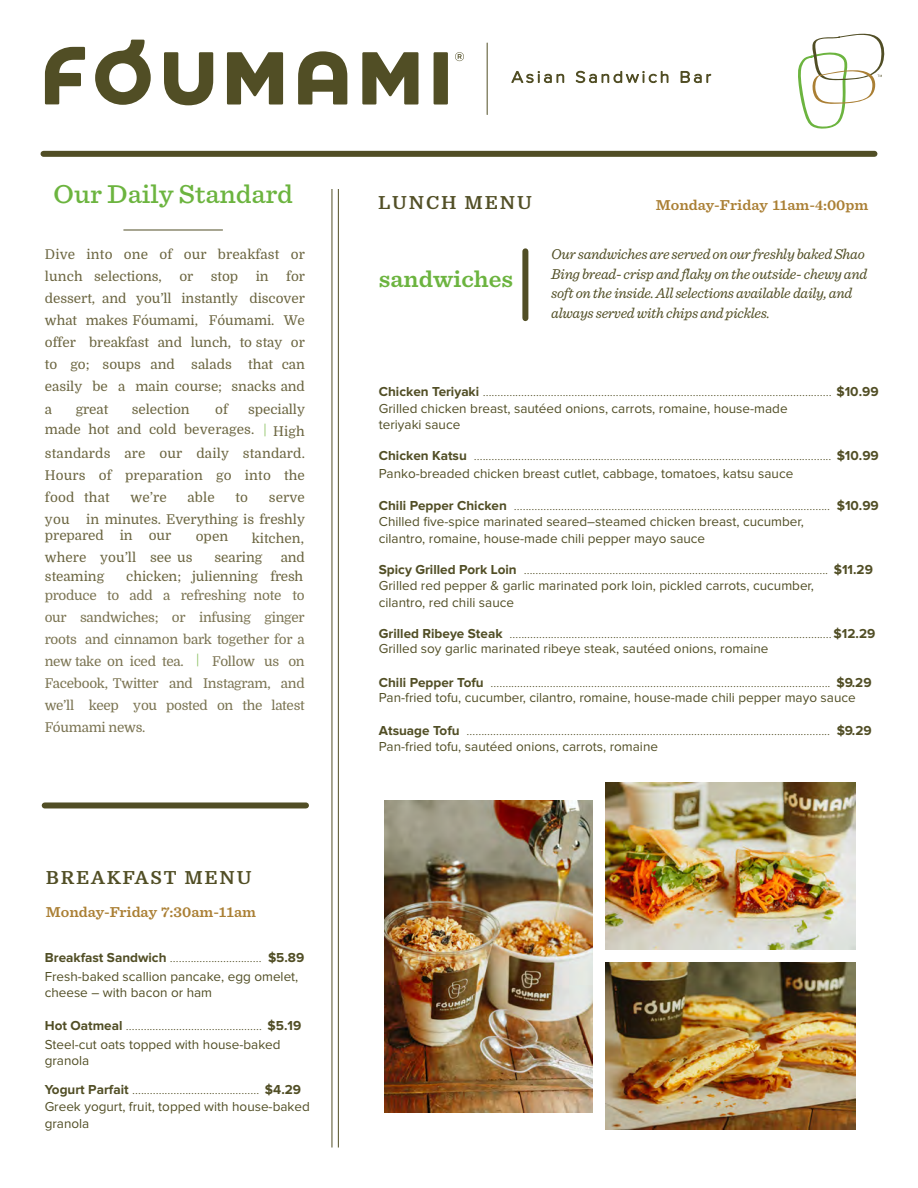
<style>
.page{position:relative;width:918px;height:1188px;background:#fff}
.page>*{position:absolute;margin:0;border:0;box-sizing:border-box;transform-origin:0 0}
.t1{font:500 27px "Sentinel";color:#6cb43f;scale:1.05 1}
.t2{font:600 24px "Sentinel";color:#6cb43f;scale:1.05 1}
.t3{font:700 18px "Domine";letter-spacing:.095em;color:#514e25;scale:1.05 1}
.t4{font:700 18px "Domine";letter-spacing:.1em;color:#524f26;scale:1.05 1}
.t5{font:italic 15px/19.5px "Sentinel";letter-spacing:-.02em;color:#514e25}
.t6{font:600 15px "Sentinel";color:#aa7f34;scale:1.05 1}
.t7{font:300 13.5px "Proxima Nova";color:#514e25}
.t8{font:13.5px/16.5px "Proxima Nova";color:#514e25}
.t9{font:13.5px/22px "Domine";color:#6b6540;text-align:justify}
.t10{font:13.5px/22px "Domine";letter-spacing:-.02em;color:#7a7351;text-align:right}
.t11{font:700 13.5px "Proxima Nova";color:#514e25}
.s1{color:#89c05e}
.s2{color:#6b6540}
.s3{color:#89bf5f}
.s4{font-weight:300}
.s5{font-weight:700}
.s6{font-family:"Minion Pro";font-weight:700}
</style>
<div class="page">
<div style="left:522px;top:251px;width:6px;height:67px;background:#514e25"></div>
<div style="left:44px;top:151px;width:830px;height:6px;background:#514e25"></div>
<hr style="left:487px;top:43px;width:1px;height:72px;background:#514e25">
<hr style="left:338px;top:189px;width:1px;height:959px;background:#514e25">
<hr style="left:332px;top:189px;width:1px;height:959px;background:#514e25">
<hr style="left:124px;top:230px;width:99px;height:1px;background:#514e25">
<svg style="left:511px;top:71px;width:53px;height:12px"></svg>
<svg style="left:575px;top:71px;width:94px;height:12px"></svg>
<svg style="left:680px;top:71px;width:31px;height:12px"></svg>
<svg style="left:95px;top:40px;width:56px;height:65px"></svg>
<svg style="left:164px;top:52px;width:49px;height:53px"></svg>
<svg style="left:434px;top:52px;width:14px;height:53px"></svg>
<svg style="left:227px;top:52px;width:56px;height:53px"></svg>
<svg style="left:362px;top:52px;width:56px;height:53px"></svg>
<svg style="left:45px;top:47px;width:40px;height:57px"></svg>
<svg style="left:298px;top:51px;width:49px;height:54px"></svg>
<svg style="left:455px;top:52px;width:9px;height:9px"></svg>
<svg style="left:798px;top:33px;width:87px;height:96px"></svg>
<div style="left:45px;top:802px;width:261px;height:6px;background:#514e25"></div>
<img style="left:605px;top:963px;width:250px;height:166px">
<img style="left:385px;top:801px;width:207px;height:311px">
<img style="left:605px;top:783px;width:250px;height:166px">
<p class="t1" style="left:54px;top:173px;width:229px">Our Daily Standard</p>
<p class="t9" style="left:45px;top:244px;width:262px">Dive into one of our breakfast or lunch selections,</p>
<p class="t9" style="left:45px;top:266px;width:262px;text-indent:241px">for dessert, and you’ll instantly discover what makes Fóumami, Fóumami. We offer breakfast and lunch, to stay or to go; soups and salads that can easily be a main course; snacks and a</p>
<p class="t9" style="left:179px;top:266px;width:15px">or</p>
<p class="t9" style="left:211px;top:266px;width:29px">stop</p>
<p class="t9" style="left:256px;top:266px;width:14px">in</p>
<p class="t9" style="left:76px;top:398px;width:34px">great</p>
<p class="t9" style="left:132px;top:398px;width:59px">selection</p>
<p class="t9" style="left:215px;top:398px;width:14px">of</p>
<p class="t9" style="left:45px;top:399px;width:262px;line-height:20.5px;text-align:right">specially<br>made hot and cold beverages. <span class="s1">|</span> High</p>
<p class="t9" style="left:45px;top:442px;width:262px">standards are our daily standard.<br>Hours of preparation go into the food that</p>
<p class="t9" style="left:130px;top:486px;width:38px">we’re</p>
<p class="t9" style="left:188px;top:486px;width:29px">able</p>
<p class="t9" style="left:236px;top:486px;width:14px">to</p>
<p class="t9" style="left:45px;top:486px;width:262px;text-align:right">serve<br>you in minutes. Everything is freshly</p>
<p class="t9" style="left:45px;top:525px;width:128px">prepared in our</p>
<p class="t9" style="left:196px;top:526px;width:34px">open</p>
<p class="t9" style="left:252px;top:528px;width:54px">kitchen,</p>
<p class="t9" style="left:45px;top:547px;width:149px">where you’ll see us</p>
<p class="t9" style="left:215px;top:546px;width:49px">searing</p>
<p class="t9" style="left:281px;top:546px;width:26px">and</p>
<p class="t9" style="left:45px;top:565px;width:61px">steaming</p>
<p class="t10" style="left:45px;top:567px;width:262px;line-height:18.8px"><span class="s2">chicken; julienning fresh<br></span>produce to add a refreshing note to</p>
<p class="t10" style="left:45px;top:606px;width:262px;text-align:justify">our sandwiches; or infusing ginger roots and cinnamon bark together for a new take on iced tea. <span class="s3">|</span> Follow us on Facebook, Twitter and Instagram, and we’ll keep you posted on the latest Fóumami news.</p>
<p class="t3" style="left:46px;top:868px;width:198px">BREAKFAST MENU</p>
<p class="t6" style="left:46px;top:901px;width:202px">Monday-Friday 7:30am-11am</p>
<p class="t11" style="left:45px;top:951px;width:261px">Breakfast Sandwich <span class="s4">….....…........…………</span> $5.89</p>
<p class="t8" style="left:45px;top:969px;width:255px">Fresh-baked scallion pancake, egg omelet, cheese – with bacon or ham</p>
<p class="t7" style="left:45px;top:1019px;width:258px"><span class="s5">Hot Oatmeal</span> ….....….....…..…...................… <span class="s5">$5.19</span></p>
<p class="t8" style="left:45px;top:1037px;width:237px">Steel-cut oats topped with house-baked granola</p>
<p class="t7" style="left:45px;top:1083px;width:258px"><span class="s5">Yogurt Parfait</span> ….....…....................………… <span class="s5">$4.29</span></p>
<p class="t8" style="left:45px;top:1099px;width:267px">Greek yogurt, fruit, topped with house-baked granola</p>
<h3 class="t4" style="left:378px;top:193px;width:148px">LUNCH MENU</h3>
<h2 class="t2" style="left:379px;top:261px;width:129px">sandwiches</h2>
<p class="t6" style="left:656px;top:193px;width:204px">Monday-Friday 11am-<span class="s6">4</span>:00pm</p>
<p class="t5" style="left:551px;top:244px;width:318px">Our sandwiches are served on our freshly baked Shao Bing bread- crisp and flaky on the outside- chewy and soft on the inside. All selections available daily, and always served with chips and pickles.</p>
<p class="t7" style="left:379px;top:385px;width:501px"><span class="s5">Chicken Teriyaki</span> …..........…………………………………………………………………………..................... <span class="s5">$10.99</span></p>
<p class="t8" style="left:379px;top:400px;width:410px">Grilled chicken breast, sautéed onions, carrots, romaine, house-made</p>
<p class="t8" style="left:379px;top:417px;width:83px">teriyaki sauce</p>
<p class="t7" style="left:379px;top:450px;width:501px"><span class="s5">Chicken Katsu</span> …..........…………………………………………………………………………........................ <span class="s5">$10.99</span></p>
<p class="t8" style="left:379px;top:465px;width:416px">Panko-breaded chicken breast cutlet, cabbage, tomatoes, katsu sauce</p>
<p class="t7" style="left:379px;top:499px;width:501px"><span class="s5">Chili Pepper Chicken</span> ….....………………...………………………………………………........................ <span class="s5">$10.99</span></p>
<p class="t8" style="left:379px;top:514px;width:427px">Chilled five-spice marinated seared–steamed chicken breast, cucumber, cilantro, romaine, house-made chili pepper mayo sauce</p>
<p class="t7" style="left:379px;top:563px;width:496px"><span class="s5">Spicy Grilled Pork Loin</span> ….....………………...………………………………………............................. <span class="s5">$11.29</span></p>
<p class="t8" style="left:379px;top:578px;width:437px">Grilled red pepper &amp; garlic marinated pork loin, pickled carrots, cucumber,</p>
<p class="t8" style="left:379px;top:595px;width:137px">cilantro, red chili sauce</p>
<p class="t7" style="left:379px;top:627px;width:498px"><span class="s5">Grilled Ribeye Steak</span> ….....………………..................……………………………………....................... <span class="s5">$12.29</span></p>
<p class="t8" style="left:379px;top:641px;width:391px">Grilled soy garlic marinated ribeye steak, sautéed onions, romaine</p>
<p class="t7" style="left:379px;top:676px;width:494px"><span class="s5">Chili Pepper Tofu</span> ….....………………...…………………….................…………………........................ <span class="s5">$9.29</span></p>
<p class="t8" style="left:379px;top:690px;width:478px">Pan-fried tofu, cucumber, cilantro, romaine, house-made chili pepper mayo sauce</p>
<p class="t7" style="left:379px;top:724px;width:494px"><span class="s5">Atsuage Tofu</span> ….....………………...…………………….................…………………................................ <span class="s5">$9.29</span></p>
<p class="t8" style="left:379px;top:739px;width:281px">Pan-fried tofu, sautéed onions, carrots, romaine</p>
</div>
